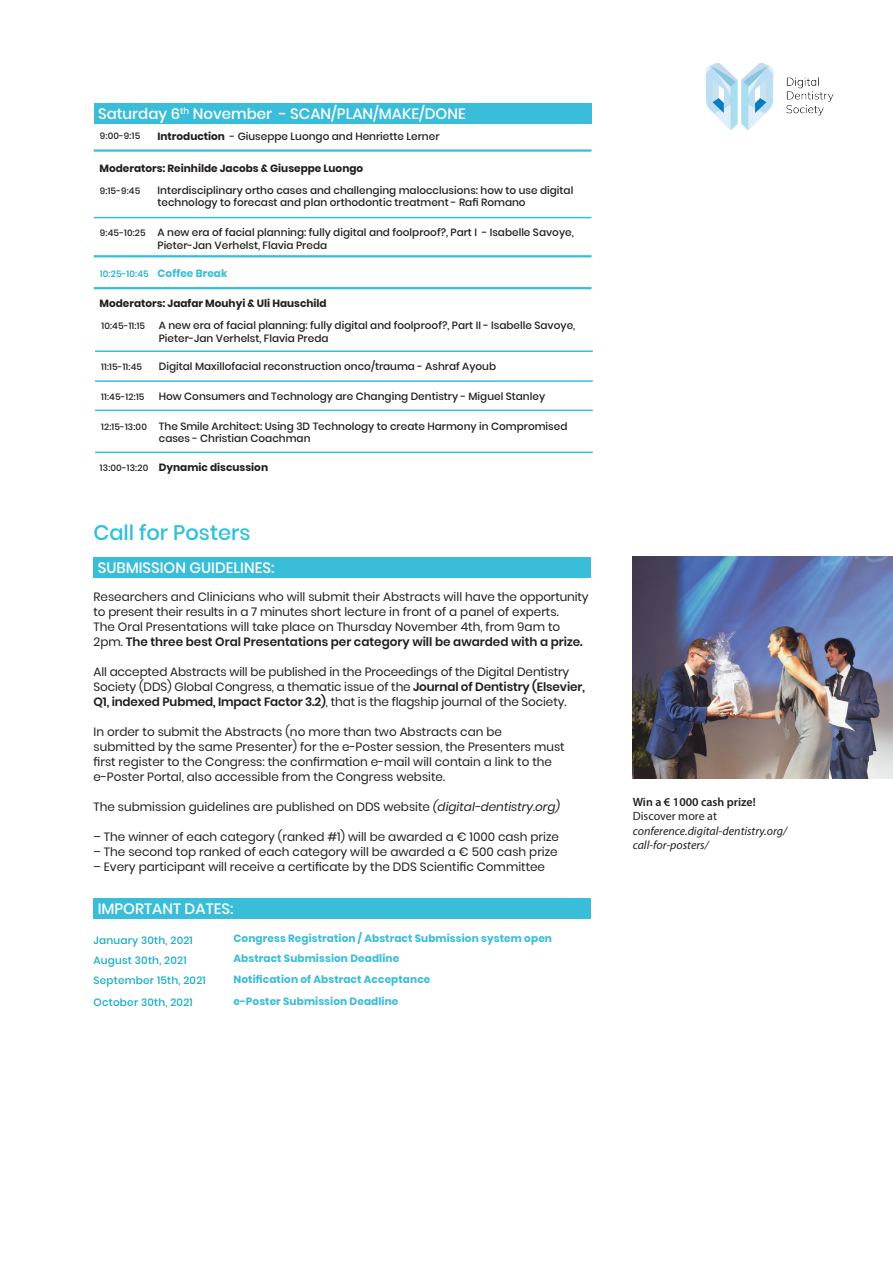
<style>
.page{position:relative;width:893px;height:1263px;background:#fff}
.page>*{position:absolute;margin:0;border:0;box-sizing:border-box;transform-origin:0 0}
.t1{font:500 21px "Poppins";color:#2fc1d9}
.t2{font:500 15px "Poppins";color:#fff}
.t3{font:12px/15px "Poppins";color:#231f20}
.t4{font:italic 12px/14.4px "Myriad Pro";color:#231f20}
.t5{font:600 12px "Myriad Pro";color:#231f20}
.t6{font:12px "Myriad Pro";color:#231f20}
.t7{font:500 10.5px/12.6px "Poppins";color:#231f20}
.t8{font:700 10.5px "Poppins";letter-spacing:.01em;color:#3abdd9}
.t9{font:700 10.5px "Poppins";color:#231f20}
.t10{font:500 10.5px "Poppins";letter-spacing:.02em;color:#16adc9}
.t11{font:500 9px "Poppins";letter-spacing:.02em;color:#231f20}
.t12{font:500 9px "Poppins";letter-spacing:.02em;color:#16adc9}
.s1{font-weight:700}
.s2{font-weight:600}
.s3{font-style:italic}
</style>
<div class="page">
<div style="left:94px;top:103px;width:497px;height:21px;background:#3abdd9"></div>
<hr style="left:94px;top:149px;width:497px;height:3px;background:#3abdd9">
<hr style="left:94px;top:255px;width:497px;height:2px;background:#3abdd9">
<hr style="left:94px;top:287px;width:497px;height:2px;background:#3abdd9">
<hr style="left:94px;top:217px;width:497px;height:1px;background:#3abdd9">
<hr style="left:95px;top:350px;width:498px;height:2px;background:#3abdd9">
<hr style="left:95px;top:380px;width:498px;height:2px;background:#3abdd9">
<hr style="left:95px;top:452px;width:498px;height:1px;background:#3abdd9">
<hr style="left:95px;top:410px;width:498px;height:1px;background:#3abdd9">
<div style="left:93px;top:557px;width:498px;height:21px;background:#3abdd9"></div>
<div style="left:93px;top:898px;width:498px;height:21px;background:#3abdd9"></div>
<img style="left:633px;top:557px;width:260px;height:221px">
<img style="left:705px;top:63px;width:129px;height:68px">
<p class="t2" style="left:98px;top:105px;width:369px">Saturday 6<sup>th</sup> November - SCAN/PLAN/MAKE/DONE</p>
<p class="t7" style="left:158px;top:130px;width:283px"><span class="s1">Introduction</span> - Giuseppe Luongo and Henriette Lerner</p>
<p class="t9" style="left:100px;top:162px;width:265px">Moderators: Reinhilde Jacobs &amp; Giuseppe Luongo</p>
<p class="t11" style="left:100px;top:131px;width:42px">9:00-9:15</p>
<p class="t11" style="left:100px;top:185px;width:42px">9:15-9:45</p>
<p class="t11" style="left:100px;top:228px;width:47px">9:45-10:25</p>
<p class="t12" style="left:100px;top:269px;width:51px">10:25-10:45</p>
<p class="t7" style="left:158px;top:184px;width:417px">Interdisciplinary ortho cases and challenging malocclusions: how to use digital technology to forecast and plan orthodontic treatment - Rafi Romano</p>
<p class="t7" style="left:158px;top:227px;width:418px">A new era of facial planning: fully digital and foolproof?, Part I - Isabelle Savoye,<br>Pieter-Jan Verhelst, Flavia Preda</p>
<p class="t8" style="left:158px;top:267px;width:72px">Coffee Break</p>
<p class="t9" style="left:100px;top:298px;width:229px">Moderators: Jaafar Mouhyi &amp; Uli Hauschild</p>
<p class="t11" style="left:101px;top:321px;width:45px">10:45-11:15</p>
<p class="t11" style="left:101px;top:362px;width:43px">11:15-11:45</p>
<p class="t11" style="left:101px;top:392px;width:45px">11:45-12:15</p>
<p class="t11" style="left:101px;top:422px;width:47px">12:15-13:00</p>
<p class="t11" style="left:100px;top:462px;width:50px">13:00-13:20</p>
<p class="t7" style="left:159px;top:319px;width:418px">A new era of facial planning: fully digital and foolproof?, Part II - Isabelle Savoye,<br>Pieter-Jan Verhelst, Flavia Preda</p>
<p class="t7" style="left:159px;top:360px;width:339px">Digital Maxillofacial reconstruction onco/trauma - Ashraf Ayoub</p>
<p class="t7" style="left:159px;top:390px;width:388px">How Consumers and Technology are Changing Dentistry - Miguel Stanley</p>
<p class="t7" style="left:159px;top:420px;width:410px">The Smile Architect: Using 3D Technology to create Harmony in Compromised cases - Christian Coachman</p>
<p class="t9" style="left:159px;top:461px;width:111px">Dynamic discussion</p>
<p class="t1" style="left:93px;top:521px;width:159px">Call for Posters</p>
<p class="t2" style="left:98px;top:559px;width:178px">SUBMISSION GUIDELINES:</p>
<p class="t3" style="left:94px;top:590px;width:497px">Researchers and Clinicians who will submit their Abstracts will have the opportunity to present their results in a 7 minutes short lecture in front of a panel of experts.</p>
<p class="t3" style="left:94px;top:620px;width:491px">The Oral Presentations will take place on Thursday November 4th, from 9am to<br>2pm. <span class="s2">The three best Oral Presentations per category will be awarded with a prize.</span></p>
<p class="t3" style="left:94px;top:665px;width:493px">All accepted Abstracts will be published in the Proceedings of the Digital Dentistry<br>Society (DDS) Global Congress, a thematic issue of the <span class="s2">Journal of Dentistry (Elsevier,<br>Q1, indexed Pubmed, Impact Factor 3.2)</span>, that is the flagship journal of the Society.</p>
<p class="t3" style="left:94px;top:725px;width:410px">In order to submit the Abstracts (no more than two Abstracts can be</p>
<p class="t3" style="left:94px;top:740px;width:473px">submitted by the same Presenter) for the e-Poster session, the Presenters must</p>
<p class="t3" style="left:94px;top:755px;width:460px">first register to the Congress: the confirmation e-mail will contain a link to the e-Poster Portal, also accessible from the Congress website.</p>
<p class="t3" style="left:94px;top:800px;width:468px">The submission guidelines are published on DDS website <span class="s3">(digital-dentistry.org)</span></p>
<p class="t3" style="left:94px;top:830px;width:467px">– The winner of each category (ranked #1) will be awarded a € 1000 cash prize</p>
<p class="t3" style="left:94px;top:845px;width:466px">– The second top ranked of each category will be awarded a € 500 cash prize</p>
<p class="t3" style="left:94px;top:860px;width:453px">– Every participant will receive a certificate by the DDS Scientific Committee</p>
<p class="t2" style="left:98px;top:900px;width:137px">IMPORTANT DATES:</p>
<p class="t10" style="left:94px;top:934px;width:101px">January 30th, 2021</p>
<p class="t8" style="left:233px;top:932px;width:320px">Congress Registration / Abstract Submission system open</p>
<p class="t10" style="left:94px;top:974px;width:114px">September 15th, 2021</p>
<p class="t8" style="left:233px;top:973px;width:198px">Notification of Abstract Acceptance</p>
<p class="t10" style="left:94px;top:954px;width:95px">August 30th, 2021</p>
<p class="t8" style="left:233px;top:953px;width:167px">Abstract Submission Deadline</p>
<p class="t10" style="left:94px;top:996px;width:101px">October 30th, 2021</p>
<p class="t8" style="left:233px;top:995px;width:166px">e-Poster Submission Deadline</p>
<p class="t5" style="left:633px;top:794px;width:125px">Win a € 1000 cash prize!</p>
<p class="t6" style="left:633px;top:809px;width:86px">Discover more at</p>
<p class="t4" style="left:633px;top:823px;width:156px">conference.digital-dentistry.org/ call-for-posters/</p>
</div>
